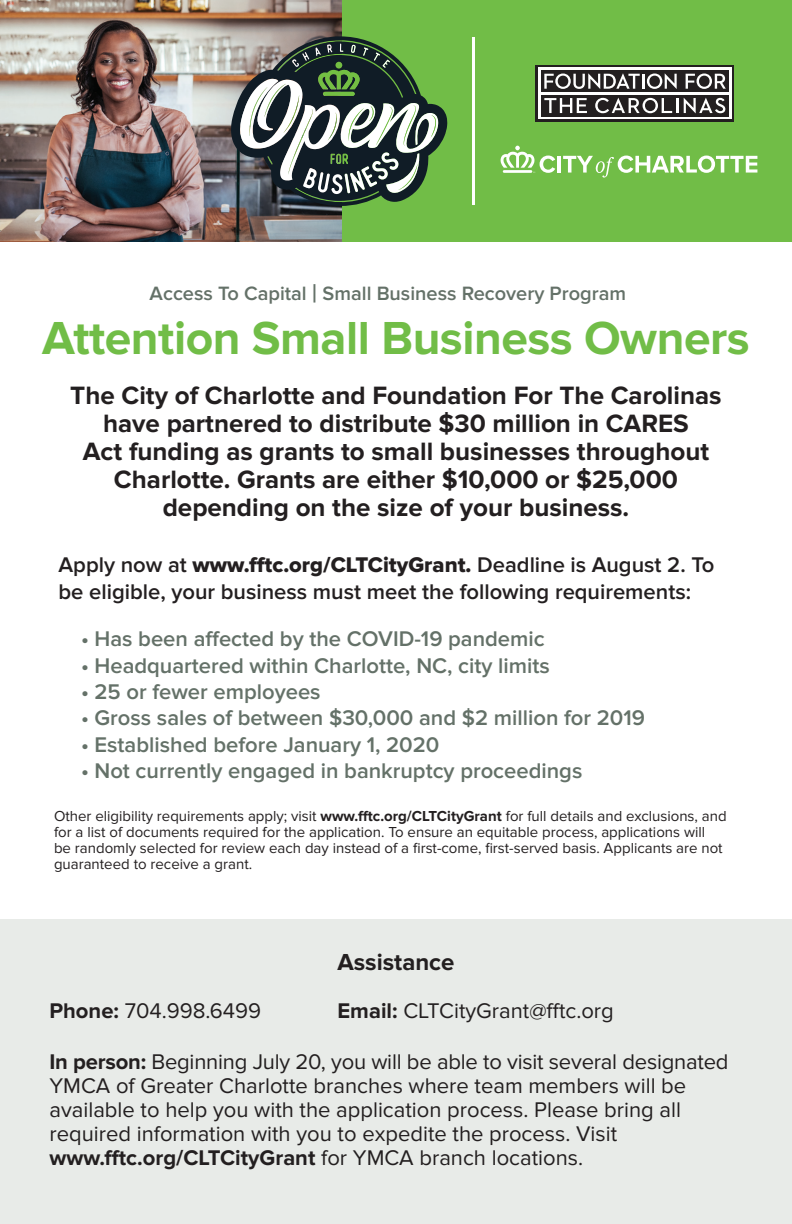
<style>
.page{position:relative;width:792px;height:1224px;background:#fff}
.page>*{position:absolute;margin:0;border:0;box-sizing:border-box;transform-origin:0 0}
.t1{font:700 48px "Proxima Nova";letter-spacing:-.01em;color:#71bd47}
.t2{font:700 26px/28px "Proxima Nova";color:#231f20;text-align:center}
.t3{font:700 24px "Proxima Nova";color:#231f20}
.t4{font:22px/24px "Proxima Nova";color:#231f20}
.t5{font:600 22px "Proxima Nova";color:#647168}
.t6{font:600 22px/26.4px "Proxima Nova";color:#231f20}
.t7{font:600 20px "Proxima Nova";color:#647168}
.t8{font:15px/16px "Proxima Nova";color:#231f20}
.s1{font-size:26px}
.s2{font-family:"Proxima Nova Extrabld";font-weight:400}
.s3{font-weight:700}
</style>
<div class="page">
<div style="left:0;top:919px;width:792px;height:305px;background:#e8ebe8"></div>
<div style="left:324px;top:0;width:468px;height:242px;background:#71bd47"></div>
<img style="left:0;top:0;width:342px;height:242px">
<svg style="left:231px;top:36px;width:216px;height:170px"></svg>
<svg style="left:501px;top:146px;width:54px;height:27px"></svg>
<hr style="left:557px;top:156px;width:4px;height:17px;background:#fff">
<svg style="left:563px;top:156px;width:194px;height:22px"></svg>
<svg style="left:536px;top:65px;width:198px;height:57px"></svg>
<div style="left:538px;top:68px;width:193px;height:51px;background:#fff"></div>
<div style="left:541px;top:70px;width:188px;height:22px;background:#231f20"></div>
<div style="left:541px;top:95px;width:188px;height:21px;background:#231f20"></div>
<svg style="left:544px;top:98px;width:43px;height:15px"></svg>
<svg style="left:595px;top:98px;width:130px;height:15px"></svg>
<svg style="left:544px;top:73px;width:96px;height:16px"></svg>
<hr style="left:642px;top:74px;width:3px;height:15px;background:#fff">
<svg style="left:647px;top:73px;width:30px;height:16px"></svg>
<svg style="left:686px;top:74px;width:40px;height:15px"></svg>
<hr style="left:472px;top:38px;width:3px;height:167px;background:#fff">
<p class="t7" style="left:150px;top:282px;width:478px">Access To Capital <span class="s1">|</span> Small Business Recovery Program</p>
<p class="t1" style="left:42px;top:310px;width:709px">Attention Small Business Owners</p>
<p class="t2" style="left:70px;top:382px;width:653px">The City of Charlotte and Foundation For The Carolinas have partnered to distribute $30 million in CARES<br>Act funding as grants to small businesses throughout Charlotte. Grants are either $10,000 or $25,000 depending on the size of your business.</p>
<p class="t6" style="left:58px;top:552px;width:657px">Apply now at <span class="s2">www.fftc.org/CLTCityGrant.</span> Deadline is August 2. To be eligible, your business must meet the following requirements:</p>
<p class="t5" style="left:81px;top:626px;width:465px">• Has been affected by the COVID-19 pandemic</p>
<p class="t5" style="left:81px;top:653px;width:470px">• Headquartered within Charlotte, NC, city limits</p>
<p class="t5" style="left:81px;top:679px;width:241px">• 25 or fewer employees</p>
<p class="t5" style="left:81px;top:705px;width:566px">• Gross sales of between $30,000 and $2 million for 2019</p>
<p class="t5" style="left:81px;top:732px;width:360px">• Established before January 1, 2020</p>
<p class="t5" style="left:81px;top:758px;width:503px">• Not currently engaged in bankruptcy proceedings</p>
<p class="t8" style="left:54px;top:808px;width:674px">Other eligibility requirements apply; visit <span class="s3">www.fftc.org/CLTCityGrant</span> for full details and exclusions, and for a list of documents required for the application. To ensure an equitable process, applications will<br>be randomly selected for review each day instead of a first-come, first-served basis. Applicants are not guaranteed to receive a grant.</p>
<p class="t3" style="left:337px;top:948px;width:119px">Assistance</p>
<p class="t4" style="left:50px;top:999px;width:213px"><span class="s3">Phone:</span> 704.998.6499</p>
<p class="t4" style="left:338px;top:999px;width:278px"><span class="s3">Email:</span> CLTCityGrant@fftc.org</p>
<p class="t4" style="left:50px;top:1050px;width:681px"><span class="s3">In person:</span> Beginning July 20, you will be able to visit several designated YMCA of Greater Charlotte branches where team members will be available to help you with the application process. Please bring all required information with you to expedite the process. Visit <span class="s3">www.fftc.org/CLTCityGrant</span> for YMCA branch locations.</p>
</div>
